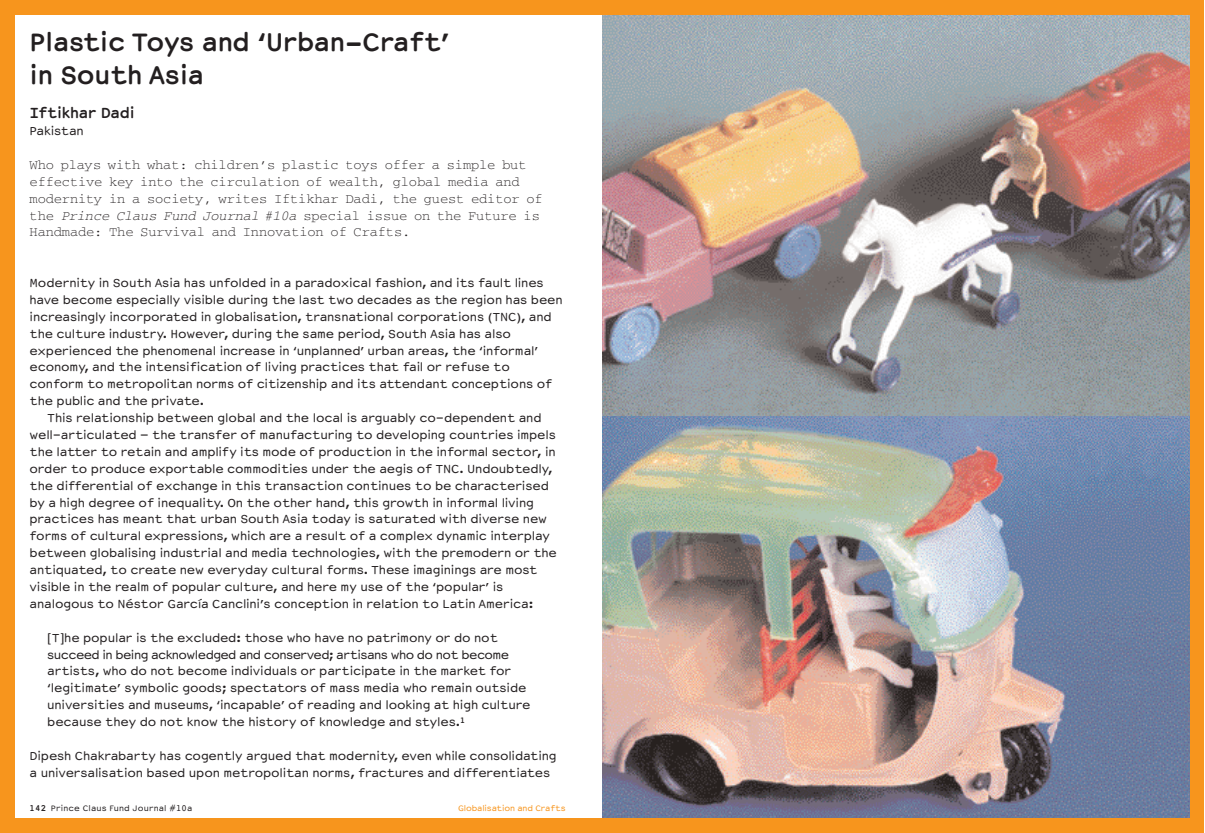
<style>
.page{position:relative;width:1205px;height:833px;background:#fff}
.page>*{position:absolute;margin:0;border:0;box-sizing:border-box;transform-origin:0 0}
.t1{font:700 30px/33.8px "Courier Sans";letter-spacing:-.01em;color:#231f20}
.t2{font:700 17.5px "Courier Sans";letter-spacing:-.01em;color:#231f20}
.t3{font:13.75px/16.9px "Courier Sans";letter-spacing:-.01em;color:#231f20}
.t4{font:13.75px/16.9px "Courier";letter-spacing:-.01em;color:#231f20}
.t5{font:9.38px "Courier Sans";letter-spacing:.015em;color:#231f20}
.t6{font:9.38px "Courier Sans";letter-spacing:-.01em;color:#f7951d}
.s1{font-style:italic}
.s2{font-weight:700}
</style>
<div class="page">
<img style="left:602px;top:14px;width:589px;height:402px">
<img style="left:602px;top:416px;width:589px;height:403px">
<div style="left:1191px;top:0;width:13px;height:832px;background:#f7951d"></div>
<div style="left:0;top:0;width:14px;height:832px;background:#f7951d"></div>
<div style="left:0;top:0;width:1204px;height:14px;background:#f7951d"></div>
<div style="left:0;top:819px;width:1204px;height:13px;background:#f7951d"></div>
<h1 class="t1" style="left:30px;top:27px;width:422px">Plastic Toys and ‘Urban-Craft’ in South Asia</h1>
<p class="t2" style="left:30px;top:107px;width:107px">Iftikhar Dadi</p>
<p class="t3" style="left:30px;top:124px;width:56px">Pakistan</p>
<p class="t4" style="left:30px;top:157px;width:515px">Who plays with what: children’s plastic toys offer a simple but effective key into the circulation of wealth, global media and modernity in a society, writes Iftikhar Dadi, the guest editor of the <span class="s1">Prince Claus Fund Journal #10a</span> special issue on the Future is Handmade: The Survival and Innovation of Crafts.</p>
<p class="t3" style="left:30px;top:276px;width:516px">Modernity in South Asia has unfolded in a paradoxical fashion, and its fault lines</p>
<p class="t3" style="left:30px;top:292px;width:535px">have become especially visible during the last two decades as the region has been</p>
<p class="t3" style="left:30px;top:309px;width:524px">increasingly incorporated in globalisation, transnational corporations (TNC), and</p>
<p class="t3" style="left:30px;top:326px;width:483px">the culture industry. However, during the same period, South Asia has also</p>
<p class="t3" style="left:30px;top:343px;width:510px">experienced the phenomenal increase in ‘unplanned’ urban areas, the ‘informal’</p>
<p class="t3" style="left:30px;top:360px;width:482px">economy, and the intensification of living practices that fail or refuse to</p>
<p class="t3" style="left:30px;top:377px;width:524px">conform to metropolitan norms of citizenship and its attendant conceptions of</p>
<p class="t3" style="left:30px;top:394px;width:176px">the public and the private.</p>
<p class="t3" style="left:47px;top:411px;width:496px">This relationship between global and the local is arguably co-dependent and</p>
<p class="t3" style="left:30px;top:427px;width:528px">well-articulated – the transfer of manufacturing to developing countries impels</p>
<p class="t3" style="left:30px;top:444px;width:528px">the latter to retain and amplify its mode of production in the informal sector, in</p>
<p class="t3" style="left:30px;top:461px;width:524px">order to produce exportable commodities under the aegis of TNC. Undoubtedly,</p>
<p class="t3" style="left:30px;top:478px;width:521px">the differential of exchange in this transaction continues to be characterised</p>
<p class="t3" style="left:30px;top:495px;width:506px">by a high degree of inequality. On the other hand, this growth in informal living</p>
<p class="t3" style="left:30px;top:512px;width:519px">practices has meant that urban South Asia today is saturated with diverse new</p>
<p class="t3" style="left:30px;top:529px;width:522px">forms of cultural expressions, which are a result of a complex dynamic interplay</p>
<p class="t3" style="left:30px;top:546px;width:529px">between globalising industrial and media technologies, with the premodern or the</p>
<p class="t3" style="left:30px;top:562px;width:510px">antiquated, to create new everyday cultural forms. These imaginings are most</p>
<p class="t3" style="left:30px;top:579px;width:475px">visible in the realm of popular culture, and here my use of the ‘popular’ is</p>
<p class="t3" style="left:30px;top:596px;width:505px">analogous to Néstor García Canclini’s conception in relation to Latin America:</p>
<p class="t3" style="left:47px;top:630px;width:485px">[T]he popular is the excluded: those who have no patrimony or do not succeed in being acknowledged and conserved; artisans who do not become artists, who do not become individuals or participate in the market for ‘legitimate’ symbolic goods; spectators of mass media who remain outside universities and museums, ‘incapable’ of reading and looking at high culture because they do not know the history of knowledge and styles.<sup>1</sup></p>
<p class="t3" style="left:30px;top:748px;width:529px">Dipesh Chakrabarty has cogently argued that modernity, even while consolidating a universalisation based upon metropolitan norms, fractures and differentiates</p>
<p class="t5" style="left:30px;top:804px;width:164px"><span class="s2">142</span> Prince Claus Fund Journal #10a</p>
<p class="t6" style="left:458px;top:804px;width:109px">Globalisation and Crafts</p>
</div>
